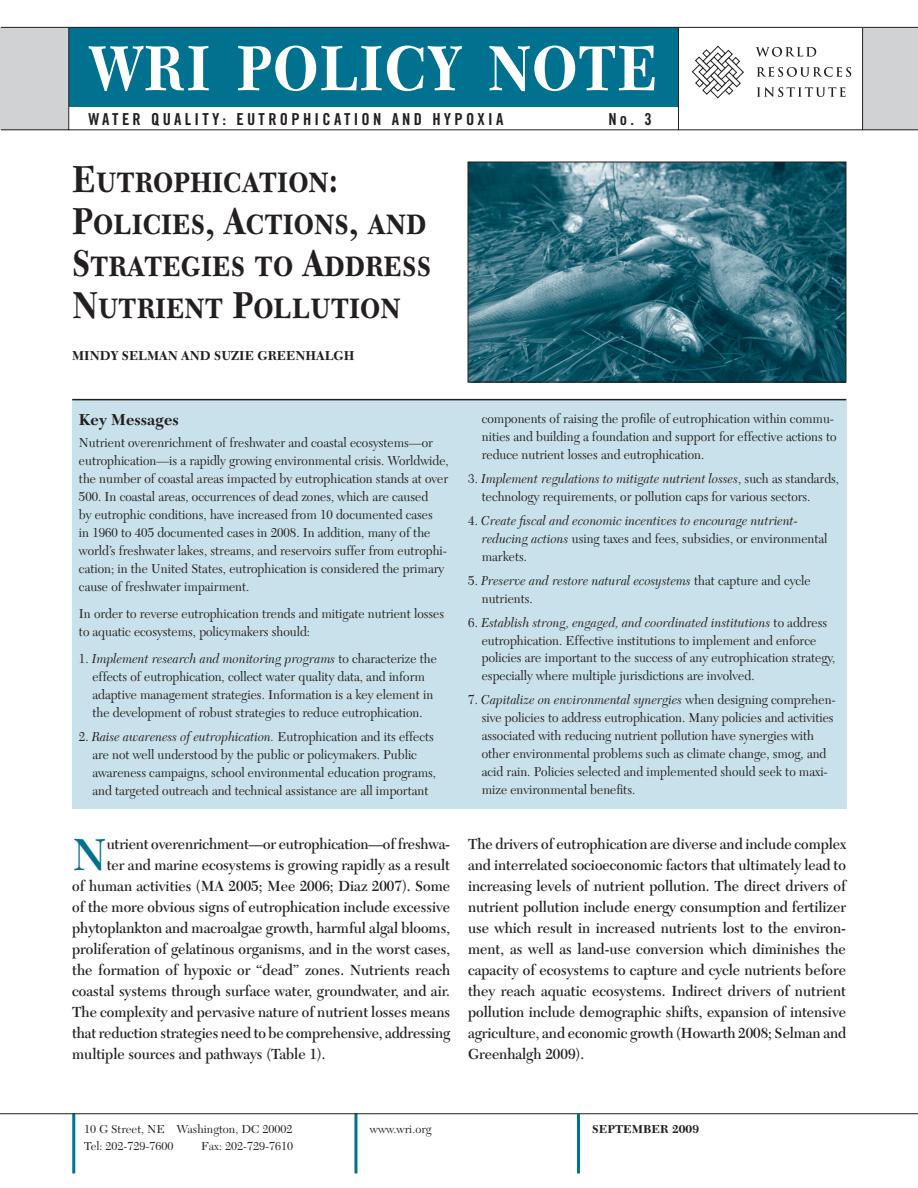
<style>
.page{position:relative;width:918px;height:1188px;background:#fff}
.page>*{position:absolute;margin:0;border:0;box-sizing:border-box;transform-origin:0 0}
.t1{font:700 66px "New Caledonia";letter-spacing:.025em;color:#fff;scale:.85 1}
.t2{font:600 46.65px "New Caledonia";color:#00718e;scale:.95 1}
.t3{font:39px/42px "New Caledonia Bold SC";color:#231f20;scale:.85 1}
.t4{font:16.5px "Trade Gothic LT Bold Cond Twenty";letter-spacing:.2em;color:#231f20}
.t5{font:700 16.5px "New Caledonia";color:#231f20;scale:.95 1}
.t6{font:600 15.3px/21px "New Caledonia";color:#231f20;text-align:justify;scale:.95 1}
.t7{font:13.5px/18px "New Caledonia";color:#231f20;scale:.95 1}
.t8{font:italic 13.5px/18px "New Caledonia";color:#231f20;scale:.95 1}
.t9{font:700 13.5px "New Caledonia";color:#231f20;scale:.95 1}
.t10{font:12px "New Caledonia";color:#231f20}
.t11{font:700 12px "New Caledonia";color:#231f20}
.s1{font-style:italic}
.s2{font-style:normal}
</style>
<div class="page">
<hr style="left:354px;top:1113px;width:3px;height:60px;background:#00718e">
<hr style="left:72px;top:1113px;width:3px;height:60px;background:#00718e">
<hr style="left:0;top:1113px;width:918px;height:1px;background:#231f20">
<hr style="left:577px;top:1113px;width:3px;height:60px;background:#00718e">
<div style="left:67px;top:28px;width:611px;height:102px;background:#00718e"></div>
<div style="left:863px;top:28px;width:55px;height:102px;background:#d1d2d4"></div>
<svg style="left:692px;top:46px;width:52px;height:52px"></svg>
<svg style="left:756px;top:47px;width:60px;height:10px"></svg>
<svg style="left:757px;top:67px;width:94px;height:10px"></svg>
<svg style="left:757px;top:87px;width:89px;height:10px"></svg>
<div style="left:0;top:28px;width:69px;height:102px;background:#d1d2d4"></div>
<hr style="left:1px;top:27px;width:917px;height:1px;background:#231f20">
<div style="left:68px;top:107px;width:610px;height:23px;background:#fff"></div>
<hr style="left:68px;top:28px;width:1px;height:102px;background:#231f20">
<hr style="left:862px;top:28px;width:1px;height:102px;background:#231f20">
<hr style="left:678px;top:28px;width:1px;height:102px;background:#231f20">
<hr style="left:1px;top:129px;width:917px;height:1px;background:#231f20">
<div style="left:72px;top:399px;width:774px;height:410px;background:#c9e1ea"></div>
<hr style="left:72px;top:399px;width:774px;height:1px;background:#231f20">
<img style="left:470px;top:164px;width:374px;height:216px">
<div style="left:468px;top:162px;width:378px;height:220px;border:1px solid #231f20"></div>
<h1 class="t1" style="left:89px;top:29px;width:671px">WRI POLICY NOTE</h1>
<p class="t4" style="left:89px;top:109px;width:416px">WATER QUALITY: EUTROPHICATION AND H YPOXIA</p>
<p class="t4" style="left:608px;top:109px;width:45px">NO. 3</p>
<h3 class="t3" style="left:72px;top:158px;width:424px">Eutrophication:<br>Policies, Actions, and<br>Strategies to Address<br>Nutrient Pollution</h3>
<p class="t9" style="left:72px;top:348px;width:11px">MIN</p>
<p class="t9" style="left:100px;top:348px;width:270px">DY SELMAN AND SUZIE GREENHALGH</p>
<p class="t5" style="left:79px;top:410px;width:107px">KEY MESSAGES</p>
<p class="t7" style="left:79px;top:434px;width:391px">Nutrient overenrichment of freshwater and coastal ecosystems—or eutrophication—is a rapidly growing environmental crisis. Worldwide, the number of coastal areas impacted by eutrophication stands at over 500. In coastal areas, occurrences of dead zones, which are caused<br>by eutrophic conditions, have increased from 10 documented cases<br>in 1960 to 405 documented cases in 2008. In addition, many of the world’s freshwater lakes, streams, and reservoirs suffer from eutrophi&shy;cation; in the United States, eutrophication is considered the primary cause of freshwater impairment.</p>
<p class="t7" style="left:79px;top:605px;width:386px">In order to reverse eutrophication trends and mitigate nutrient losses to aquatic ecosystems, policymakers should:</p>
<p class="t7" style="left:92px;top:650px;width:364px;text-indent:-14px">1. <span class="s1">Implement research and monitoring programs</span> to characterize the effects of eutrophication, collect water quality data, and inform adaptive management strategies. Information is a key element in the development of robust strategies to reduce eutrophication.</p>
<p class="t7" style="left:92px;top:728px;width:363px;text-indent:-14px">2. <span class="s1">Raise awareness of eutrophication.</span> Eutrophication and its effects are not well understood by the public or policymakers. Public awareness campaigns, school environmental education programs, and targeted outreach and technical assistance are all important</p>
<h2 class="t2" style="left:72px;top:827px;width:38px">N</h2>
<p class="t6" style="left:107px;top:833px;width:363px">utrient overenrichment—or eutrophication—of freshwa-</p>
<p class="t6" style="left:107px;top:854px;width:363px">ter and marine ecosystems is growing rapidly as a result</p>
<p class="t6" style="left:72px;top:875px;width:399px">of human activities (MA 2005; Mee 2006; Diaz 2007). Some</p>
<p class="t6" style="left:72px;top:896px;width:399px">of the more obvious signs of eutrophication include excessive</p>
<p class="t6" style="left:72px;top:917px;width:399px">phytoplankton and macroalgae growth, harmful algal blooms,</p>
<p class="t6" style="left:72px;top:938px;width:399px">proliferation of gelatinous organisms, and in the worst cases,</p>
<p class="t6" style="left:72px;top:959px;width:399px">the formation of hypoxic or “dead” zones. Nutrients reach</p>
<p class="t6" style="left:72px;top:980px;width:399px">coastal systems through surface water, groundwater, and air.</p>
<p class="t6" style="left:72px;top:1001px;width:399px">The complexity and pervasive nature of nutrient losses means</p>
<p class="t6" style="left:72px;top:1022px;width:400px">that reduction strategies need to be comprehensive, addressing</p>
<p class="t6" style="left:72px;top:1043px;width:268px">multiple sources and pathways (Table 1).</p>
<p class="t7" style="left:482px;top:409px;width:375px">components of raising the profile of eutrophication within commu&shy;nities and building a foundation and support for effective actions to reduce nutrient losses and eutrophication.</p>
<p class="t7" style="left:482px;top:469px;width:378px;text-indent:-14px">3. <span class="s1">Implement regulations to mitigate nutrient losses</span>, such as standards, technology requirements, or pollution caps for various sectors.</p>
<p class="t8" style="left:482px;top:512px;width:365px;text-indent:-14px"><span class="s2">4.</span> Create fiscal and economic incentives to encourage nutrient&shy;reducing actions <span class="s2">using taxes and fees, subsidies, or environmental markets.</span></p>
<p class="t8" style="left:482px;top:572px;width:348px;text-indent:-14px"><span class="s2">5.</span> Preserve and restore natural ecosystems <span class="s2">that capture and cycle nutrients.</span></p>
<p class="t7" style="left:482px;top:613px;width:374px;text-indent:-14px">6. <span class="s1">Establish strong, engaged, and coordinated institutions</span> to address eutrophication. Effective institutions to implement and enforce policies are important to the success of any eutrophication strategy, especially where multiple jurisdictions are involved.</p>
<p class="t7" style="left:482px;top:691px;width:374px;text-indent:-14px">7. <span class="s1">Capitalize on environmental synergies</span> when designing comprehen&shy;sive policies to address eutrophication. Many policies and activities associated with reducing nutrient pollution have synergies with other environmental problems such as climate change, smog, and acid rain. Policies selected and implemented should seek to maxi&shy;mize environmental benefits.</p>
<p class="t6" style="left:468px;top:833px;width:400px">The drivers of eutrophication are diverse and include complex and interrelated socioeconomic factors that ultimately lead to increasing levels of nutrient pollution. The direct drivers of nutrient pollution include energy consumption and fertilizer use which result in increased nutrients lost to the environ&shy;ment, as well as land-use conversion which diminishes the capacity of ecosystems to capture and cycle nutrients before they reach aquatic ecosystems. Indirect drivers of nutrient pollution include demographic shifts, expansion of intensive agriculture, and economic growth (Howarth 2008; Selman and Greenhalgh 2009).</p>
<p class="t10" style="left:84px;top:1122px;width:210px">10 G Street, NE Washington, DC 20002</p>
<p class="t10" style="left:370px;top:1122px;width:63px">www.wri.org</p>
<p class="t10" style="left:84px;top:1139px;width:91px">Tel: 202-729-7600</p>
<p class="t10" style="left:201px;top:1139px;width:93px">Fax: 202-729-7610</p>
<p class="t11" style="left:592px;top:1122px;width:108px">SEPTEMBER 2009</p>
</div>
